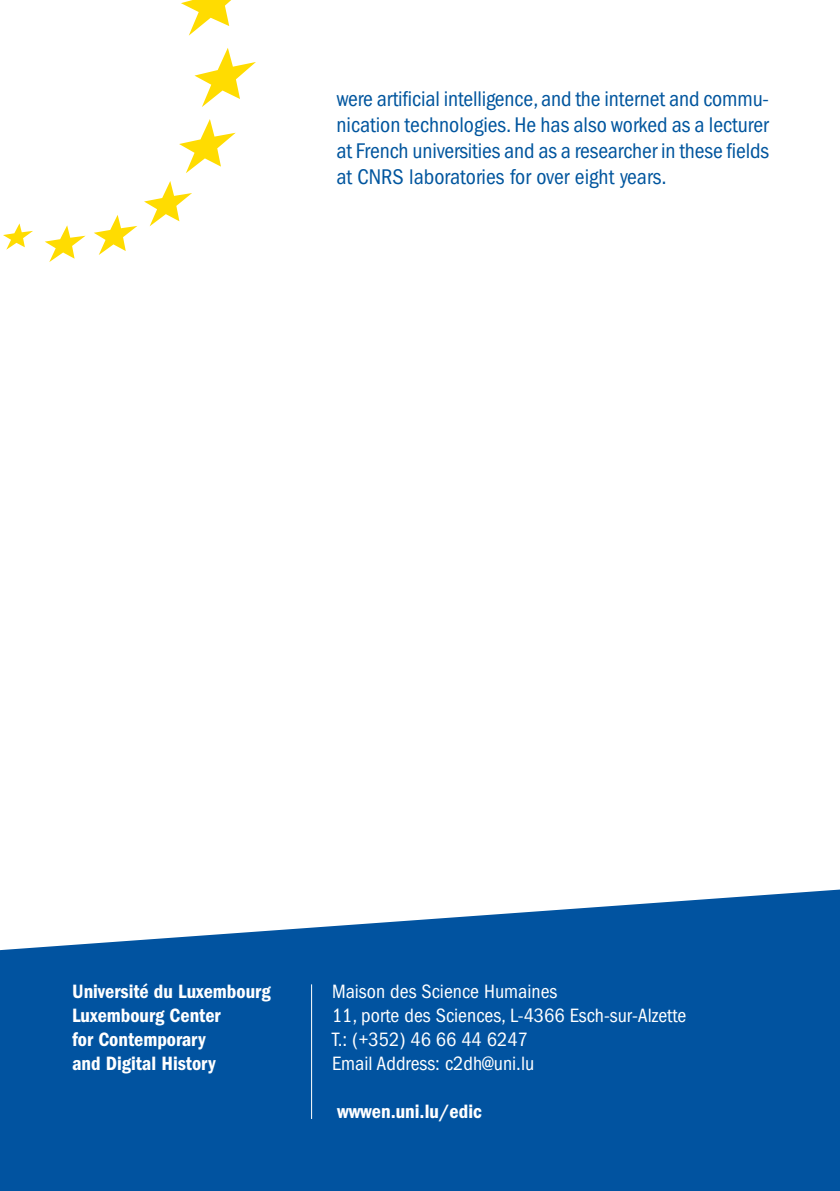
<style>
.page{position:relative;width:840px;height:1191px;background:#fff}
.page>*{position:absolute;margin:0;border:0;box-sizing:border-box;transform-origin:0 0}
._03_TEXTE_COURANT{font:condensed 22px/26px "ITC Franklin Gothic Std";color:#01559e;text-align:justify}
.t1{font:condensed 20px/24px "ITC Franklin Gothic Std";color:#fff}
.t2{font:20px/24px "ITC Franklin Gothic Std Dm Cd";color:#fff}
</style>
<div class="page">
<svg style="left:0;top:889px;width:839px;height:302px;background:#1a64a9"></svg>
<hr style="left:311px;top:984px;width:1px;height:135px;background:#fff">
<svg style="left:94px;top:215px;width:43px;height:40px"></svg>
<svg style="left:144px;top:181px;width:48px;height:45px"></svg>
<svg style="left:181px;top:0;width:50px;height:36px"></svg>
<svg style="left:179px;top:119px;width:56px;height:54px"></svg>
<svg style="left:194px;top:48px;width:62px;height:59px"></svg>
<svg style="left:45px;top:225px;width:41px;height:37px"></svg>
<svg style="left:3px;top:223px;width:30px;height:27px"></svg>
<p class="_03_TEXTE_COURANT" style="left:336px;top:86px;width:434px">were artificial intelligence, and the internet and commu&shy;nication technologies. He has also worked as a lecturer at French universities and as a researcher in these fields at CNRS laboratories for over eight years.</p>
<p class="t2" style="left:72px;top:979px;width:200px">Université du Luxembourg</p>
<p class="t2" style="left:72px;top:1003px;width:150px">Luxembourg Center for Contemporary and Digital History</p>
<p class="t1" style="left:332px;top:979px;width:355px">Maison des Science Humaines<br>11, porte des Sciences, L-4366 Esch-sur-Alzette<br>T.: (+352) 46 66 44 6247</p>
<p class="t1" style="left:332px;top:1051px;width:204px">Email Address: c2dh@uni.lu</p>
<p class="t2" style="left:337px;top:1099px;width:146px">wwwen.uni.lu/edic</p>
</div>
